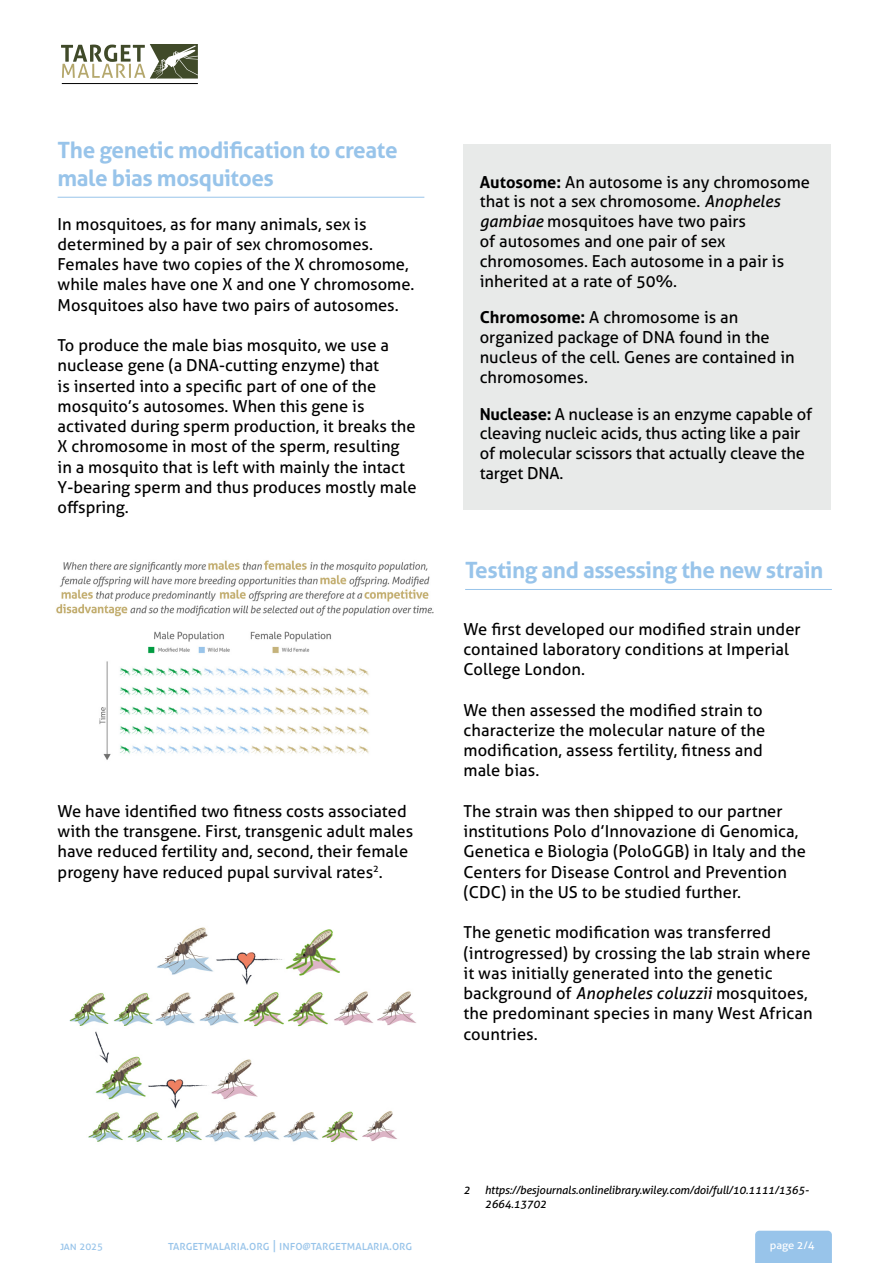
<style>
.page{position:relative;width:893px;height:1263px;background:#fff}
.page>*{position:absolute;margin:0;border:0;box-sizing:border-box;transform-origin:0 0}
.t1{font:700 22.5px/28.5px "Aller";letter-spacing:-.02em;color:#98c4ea}
.t2{font:16.5px/20.2px "Aller";color:#000}
.t3{font:12.9px "Aller";color:#98c4ea;scale:.93 1}
.t4{font:italic 11.25px/13.5px "Aller";letter-spacing:-.015em;color:#000}
.t5{font:10.65px "Aller";color:#fff;scale:1.06 1}
.t6{font:9.9px "Aller";color:#98c4ea}
.s1{font-weight:700}
.s2{font-style:italic}
.s3{font-size:11.4px}
.s4{font-size:11.25px}
</style>
<div class="page">
<hr style="left:62px;top:83px;width:136px;height:1px;background:#000">
<svg style="left:61px;top:44px;width:137px;height:35px"></svg>
<div style="left:755px;top:1231px;width:77px;height:32px;background:#98c4ea"></div>
<hr style="left:58px;top:197px;width:366px;height:1px;background:#98c4ea">
<img style="left:56px;top:560px;width:378px;height:200px">
<hr style="left:465px;top:589px;width:367px;height:1px;background:#98c4ea">
<div style="left:463px;top:144px;width:368px;height:366px;background:#e8eae9"></div>
<img style="left:69px;top:927px;width:347px;height:215px">
<h1 class="t1" style="left:58px;top:135px;width:342px">The genetic modification to create male bias mosquitoes</h1>
<p class="t2" style="left:58px;top:213px;width:358px">In mosquitoes, as for many animals, sex is determined by a pair of sex chromosomes.<br>Females have two copies of the X chromosome, while males have one X and one Y chromosome.<br>Mosquitoes also have two pairs of autosomes.</p>
<p class="t2" style="left:58px;top:335px;width:360px">To produce the male bias mosquito, we use a nuclease gene (a DNA-cutting enzyme) that<br>is inserted into a specific part of one of the mosquito’s autosomes. When this gene is activated during sperm production, it breaks the X chromosome in most of the sperm, resulting in a mosquito that is left with mainly the intact Y-bearing sperm and thus produces mostly male offspring.</p>
<p class="t2" style="left:58px;top:801px;width:357px">We have identified two fitness costs associated with the transgene. First, transgenic adult males have reduced fertility and, second, their female progeny have reduced pupal survival rates<sup>2</sup>.</p>
<p class="t2" style="left:480px;top:172px;width:332px;line-height:19.8px"><span class="s1">Autosome:</span> An autosome is any chromosome that is not a sex chromosome. <span class="s2">Anopheles gambiae</span> mosquitoes have two pairs<br>of autosomes and one pair of sex chromosomes. Each autosome in a pair is inherited at a rate of 50%.</p>
<p class="t2" style="left:480px;top:308px;width:316px;line-height:19.8px"><span class="s1">Chromosome:</span> A chromosome is an organized package of DNA found in the nucleus of the cell. Genes are contained in chromosomes.</p>
<p class="t2" style="left:480px;top:404px;width:334px;line-height:19.8px"><span class="s1">Nuclease:</span> A nuclease is an enzyme capable of cleaving nucleic acids, thus acting like a pair of molecular scissors that actually cleave the target DNA.</p>
<h1 class="t1" style="left:465px;top:556px;width:360px">Testing and assessing the new strain</h1>
<p class="t2" style="left:463px;top:618px;width:339px">We first developed our modified strain under contained laboratory conditions at Imperial<br>College London.</p>
<p class="t2" style="left:463px;top:699px;width:303px">We then assessed the modified strain to characterize the molecular nature of the modification, assess fertility, fitness and male bias.</p>
<p class="t2" style="left:463px;top:801px;width:344px">The strain was then shipped to our partner institutions Polo d’Innovazione di Genomica, Genetica e Biologia (PoloGGB) in Italy and the Centers for Disease Control and Prevention (CDC) in the US to be studied further.</p>
<p class="t2" style="left:463px;top:922px;width:351px">The genetic modification was transferred (introgressed) by crossing the lab strain where it was initially generated into the genetic background of <span class="s2">Anopheles coluzzii</span> mosquitoes, the predominant species in many West African countries.</p>
<p class="t4" style="left:463px;top:1183px;width:8px">2</p>
<p class="t4" style="left:485px;top:1183px;width:325px">https://besjournals.onlinelibrary.wiley.com/doi/full/10.1111/1365-<br>2664.13702</p>
<p class="t6" style="left:60px;top:1240px;width:45px"><span class="s3">jan</span> 2025</p>
<p class="t3" style="left:168px;top:1237px;width:264px">targetmalaria.org | info@targetmalaria.org</p>
<p class="t5" style="left:770px;top:1239px;width:44px">page 2/<span class="s4">4</span></p>
</div>
